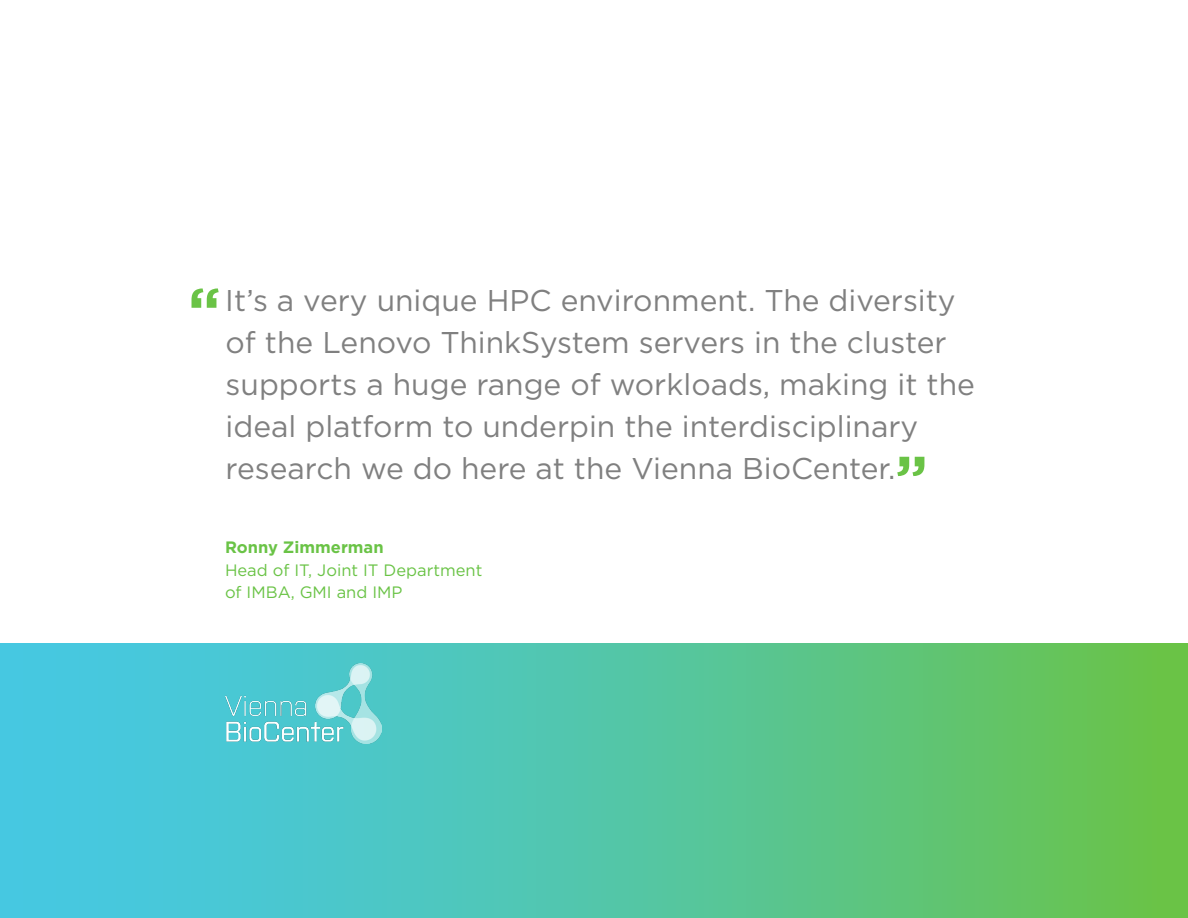
<style>
.page{position:relative;width:1188px;height:918px;background:#fff}
.page>*{position:absolute;margin:0;border:0;box-sizing:border-box;transform-origin:0 0}
.t1{font:30px/42px "Gotham";color:#808080}
.t2{font:16.5px/22.5px "Gotham";color:#6ac346}
.t3{font:700 16.5px "Gotham";color:#6ac346}
.s1{font-weight:700;font-size:60px;color:#6ac346}
</style>
<div class="page">
<svg style="left:0;top:644px;width:1188px;height:274px;background:#54c5a0"></svg>
<img style="left:225px;top:664px;width:157px;height:79px">
<p class="t1" style="left:226px;top:279px;width:751px;text-indent:-37px"><span class="s1">“</span> It’s a very unique HPC environment. The diversity of the Lenovo ThinkSystem servers in the cluster supports a huge range of workloads, making it the ideal platform to underpin the interdisciplinary research we do here at the Vienna BioCenter.<span class="s1">”</span></p>
<p class="t3" style="left:225px;top:536px;width:160px">Ronny Zimmerman</p>
<p class="t2" style="left:225px;top:558px;width:259px">Head of IT, Joint IT Department of IMBA, GMI and IMP</p>
</div>
